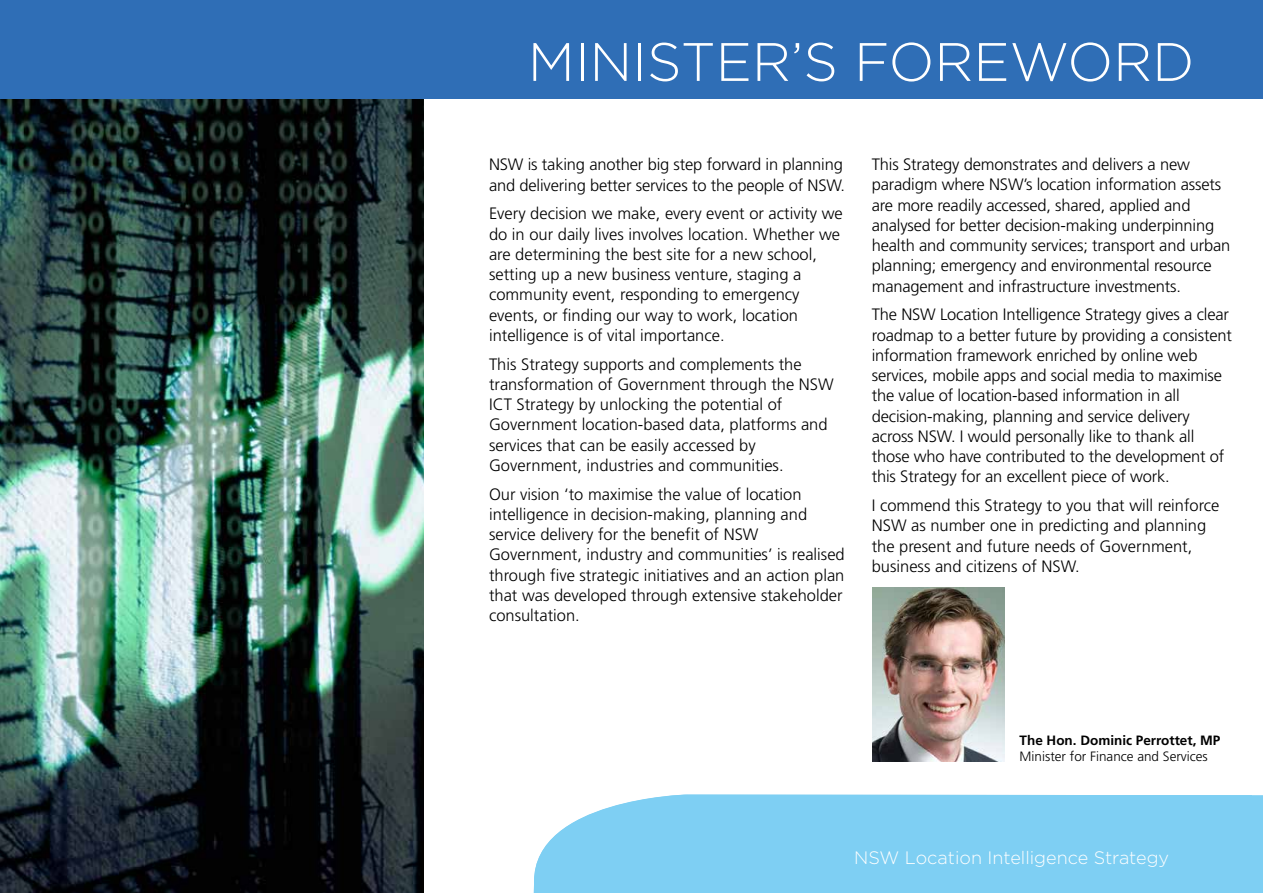
<style>
.page{position:relative;width:1263px;height:893px;background:#fff}
.page>*{position:absolute;margin:0;border:0;box-sizing:border-box;transform-origin:0 0}
.t1{font:300 54px "Gotham";color:#fff}
.t2{font:300 18px "Gotham";color:#fff}
.t3{font:300 16.5px/20.2px "Frutiger";color:#000}
.t4{font:300 13.5px "Frutiger";color:#000}
.t5{font:700 13.5px "Frutiger CE";color:#000}
</style>
<div class="page">
<div style="left:533px;top:795px;width:730px;height:98px;background:#7ecff3"></div>
<img style="left:0;top:98px;width:424px;height:795px">
<div style="left:0;top:0;width:1263px;height:98px;background:#2f6eb6"></div>
<img style="left:872px;top:588px;width:132px;height:173px">
<h1 class="t1" style="left:528px;top:28px;width:73px">Minis</h1>
<h1 class="t1" style="left:681px;top:28px;width:515px">ter’s forEword</h1>
<p class="t3" style="left:489px;top:154px;width:358px">NSW is taking another big step forward in planning and delivering better services to the people of NSW.</p>
<p class="t3" style="left:489px;top:203px;width:355px">Every decision we make, every event or activity we do in our daily lives involves location. Whether we are determining the best site for a new school, setting up a new business venture, staging a community event, responding to emergency events, or finding our way to work, location intelligence is of vital importance.</p>
<p class="t3" style="left:489px;top:354px;width:346px">This Strategy supports and complements the transformation of Government through the NSW ICT Strategy by unlocking the potential of Government location-based data, platforms and services that can be easily accessed by Government, industries and communities.</p>
<p class="t3" style="left:489px;top:484px;width:357px">Our vision ‘to maximise the value of location intelligence in decision-making, planning and service delivery for the benefit of NSW Government, industry and communities’ is realised through five strategic initiatives and an action plan that was developed through extensive stakeholder consultation.</p>
<p class="t3" style="left:872px;top:154px;width:360px">This Strategy demonstrates and delivers a new paradigm where NSW’s location information assets are more readily accessed, shared, applied and analysed for better decision-making underpinning health and community services; transport and urban planning; emergency and environmental resource management and infrastructure investments.</p>
<p class="t3" style="left:872px;top:305px;width:362px">The NSW Location Intelligence Strategy gives a clear roadmap to a better future by providing a consistent information framework enriched by online web services, mobile apps and social media to maximise the value of location-based information in all decision-making, planning and service delivery across NSW. I would personally like to thank all those who have contributed to the development of this Strategy for an excellent piece of work.</p>
<p class="t3" style="left:872px;top:495px;width:349px">I commend this Strategy to you that will reinforce NSW as number one in predicting and planning the present and future needs of Government, business and citizens of NSW.</p>
<p class="t5" style="left:1020px;top:732px;width:202px">The Hon. Dominic Perrottet, MP</p>
<p class="t4" style="left:1020px;top:749px;width:190px">Minister for Finance and Services</p>
<p class="t2" style="left:854px;top:846px;width:316px">NSW Location Intelligence Strategy</p>
</div>
